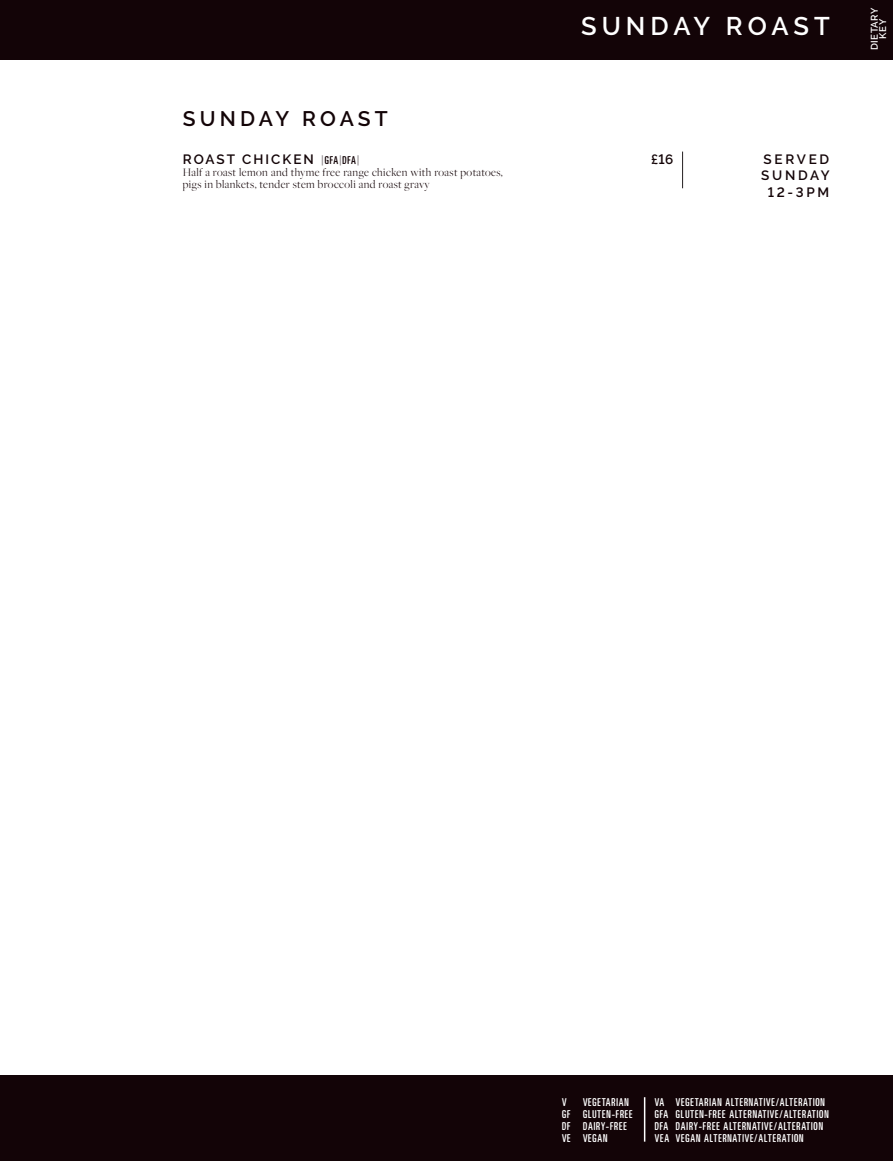
<style>
.page{position:relative;width:893px;height:1161px;background:#fff}
.page>*{position:absolute;margin:0;border:0;box-sizing:border-box;transform-origin:0 0}
.t1{font:600 25.5px "Raleway";letter-spacing:.195em;color:#fff}
.t2{font:600 21px "Raleway";letter-spacing:.195em;color:#130407}
.t3{font:600 13.5px "Raleway";letter-spacing:.165em;color:#130407}
.t4{font:600 13.5px/16.2px "Raleway";letter-spacing:.2em;color:#130407;text-align:center}
.t5{font:300 12px/12px "Freight Big Pro";letter-spacing:.035em;color:#130407}
.t6{font:11.25px/12px "Motel Xenia";letter-spacing:.075em;color:#fff}
.t7{font:600 9.6px/8.2px "Raleway";letter-spacing:.05em;color:#fff;text-align:center}
.s1{font-weight:500;font-size:11.25px;color:#837d80}
.s2{font-family:"Motel Xenia";font-weight:400;font-size:11.25px}
</style>
<div class="page">
<div style="left:0;top:0;width:893px;height:60px;background:#130407"></div>
<div style="left:0;top:1076px;width:893px;height:85px;background:#130407"></div>
<hr style="left:682px;top:152px;width:1px;height:36px;background:#231f20">
<hr style="left:644px;top:1097px;width:1px;height:44px;background:#fff">
<h1 class="t1" style="left:581px;top:12px;width:250px">SUNDAY ROAST</h1>
<h2 class="t2" style="left:183px;top:107px;width:206px">SUNDAY ROAST</h2>
<p class="t3" style="left:183px;top:152px;width:178px">ROAST CHICKEN <span class="s1">|</span><span class="s2">GFA</span><span class="s1">|</span><span class="s2">DFA</span><span class="s1">|</span></p>
<p class="t3" style="left:651px;top:152px;width:24px">£16</p>
<p class="t5" style="left:183px;top:166px;width:321px">Half a roast lemon and thyme free range chicken with roast potatoes, pigs in blankets, tender stem broccoli and roast gravy</p>
<p class="t4" style="left:761px;top:151px;width:70px">SERVED<br>SUNDAY<br>12-3PM</p>
<p class="t7" style="left:870px;top:50px;width:44px;rotate:-90deg">DIETARY<br>KEY</p>
<p class="t6" style="left:562px;top:1095px;width:72px;text-indent:21px">VEGETARIAN<br>GF GLUTEN-FREE<br>DF DAIRY-FREE<br>VE VEGAN</p>
<p class="t6" style="left:562px;top:1095px;width:6px">V</p>
<p class="t6" style="left:655px;top:1095px;width:175px">VA VEGETARIAN ALTERNATIVE/ALTERATION GFA GLUTEN-FREE ALTERNATIVE/ALTERATION DFA DAIRY-FREE ALTERNATIVE/ALTERATION VEA VEGAN ALTERNATIVE/ALTERATION</p>
</div>
